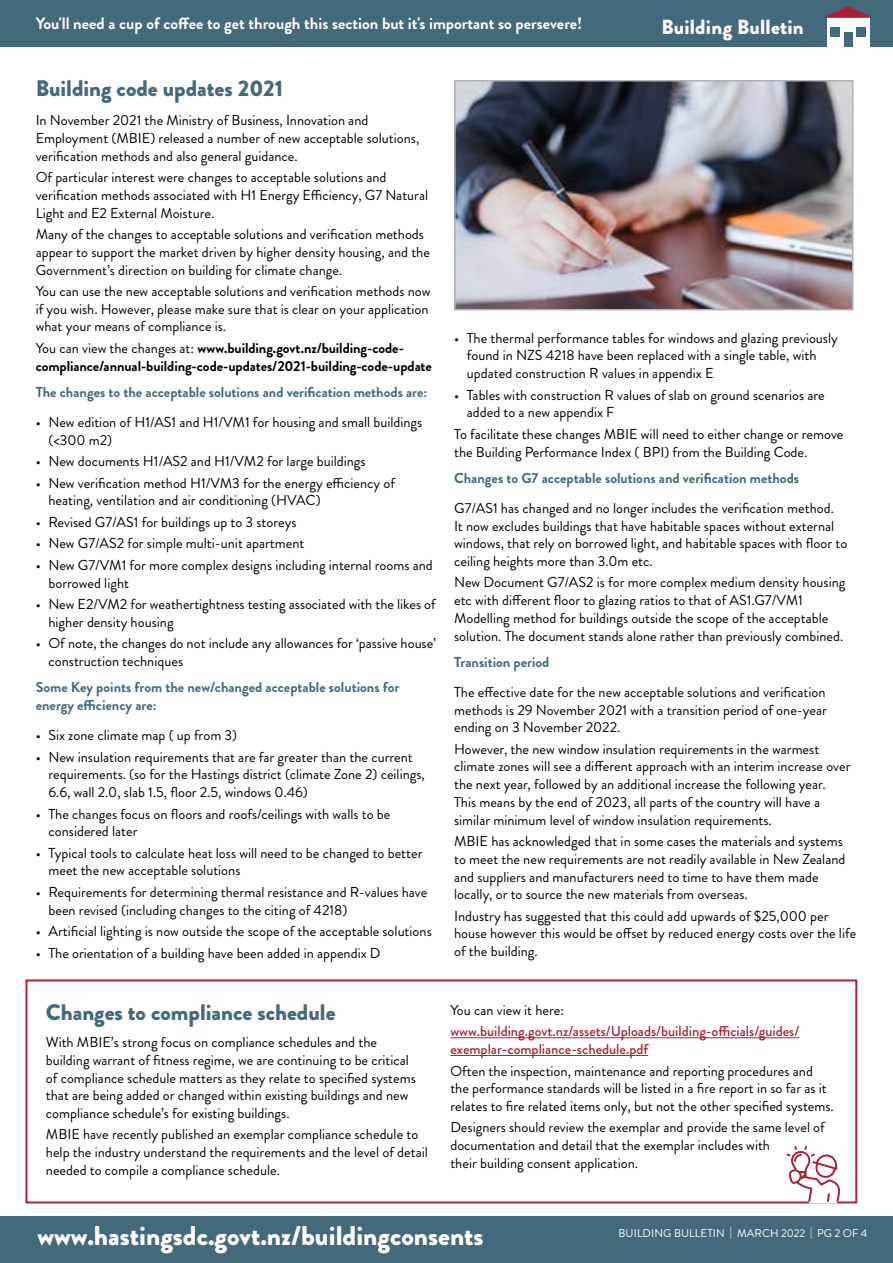
<style>
.page{position:relative;width:893px;height:1263px;background:#fff}
.page>*{position:absolute;margin:0;border:0;box-sizing:border-box;transform-origin:0 0}
.t1{font:900 27px "Brandon Grotesque";color:#fff}
.t2{font:900 22.5px "Brandon Grotesque";color:#43697d}
.t3{font:900 20.4px "Brandon Grotesque";letter-spacing:.01em;color:#fff}
.t4{font:700 16.5px "Brandon Grotesque";color:#fff}
.t5{font:14.4px/17.7px "Brandon Grotesque";color:#000}
.t6{font:700 14.4px/17.7px "Brandon Grotesque";color:#43697d}
.t7{font:700 14.4px/17.7px "Brandon Grotesque";letter-spacing:-.005em;color:#000}
.t8{font:500 14.4px/17.7px "Brandon Grotesque";color:#ad1f31}
.t9{font:11.25px "Brandon Grotesque";letter-spacing:.01em;color:#fff}
.s1{font-weight:400}
</style>
<div class="page">
<div style="left:0;top:1216px;width:893px;height:47px;background:#43697d"></div>
<div style="left:0;top:0;width:893px;height:47px;background:#43697d"></div>
<div style="left:827px;top:17px;width:42px;height:30px;background:#fff"></div>
<svg style="left:822px;top:6px;width:52px;height:12px"></svg>
<div style="left:844px;top:32px;width:8px;height:15px;background:#43697d"></div>
<div style="left:830px;top:27px;width:10px;height:10px;background:#43697d"></div>
<div style="left:856px;top:27px;width:9px;height:10px;background:#43697d"></div>
<img style="left:457px;top:83px;width:393px;height:224px">
<div style="left:454px;top:80px;width:399px;height:230px;border:2px solid #afb1b4"></div>
<div style="left:26px;top:979px;width:831px;height:224px;border:2px solid #ad1f31"></div>
<hr style="left:450px;top:1037px;width:349px;height:1px;background:#ad1f31">
<hr style="left:450px;top:1055px;width:198px;height:1px;background:#ad1f31">
<svg style="left:785px;top:1146px;width:56px;height:57px"></svg>
<p class="t4" style="left:36px;top:11px;width:548px">You'll need a cup of coffee to get through this section but it's important so persevere!</p>
<h2 class="t2" style="left:36px;top:72px;width:249px">Building code updates 2021</h2>
<h3 class="t3" style="left:661px;top:12px;width:144px">Building Bulletin</h3>
<p class="t5" style="left:36px;top:112px;width:385px">In November 2021 the Ministry of Business, Innovation and<br>Employment (MBIE) released a number of new acceptable solutions, verification methods and also general guidance.</p>
<p class="t5" style="left:36px;top:169px;width:394px">Of particular interest were changes to acceptable solutions and verification methods associated with H1 Energy Efficiency, G7 Natural<br>Light and E2 External Moisture.</p>
<p class="t5" style="left:36px;top:225px;width:396px">Many of the changes to acceptable solutions and verification methods appear to support the market driven by higher density housing, and the<br>Government’s direction on building for climate change.</p>
<p class="t5" style="left:36px;top:282px;width:396px">You can use the new acceptable solutions and verification methods now if you wish. However, please make sure that is clear on your application what your means of compliance is.</p>
<p class="t7" style="left:36px;top:339px;width:398px"><span class="s1">You can view the changes at:</span> www.building.govt.nz/building-code&shy;compliance/annual-building-code-updates/2021-building-code-update</p>
<p class="t6" style="left:36px;top:383px;width:393px">The changes to the acceptable solutions and verification methods are:</p>
<p class="t5" style="left:48px;top:413px;width:375px;text-indent:-13px">• New edition of H1/AS1 and H1/VM1 for housing and small buildings (&lt;300 m2)</p>
<p class="t5" style="left:36px;top:452px;width:331px">• New documents H1/AS2 and H1/VM2 for large buildings</p>
<p class="t5" style="left:48px;top:474px;width:348px;text-indent:-13px">• New verification method H1/VM3 for the energy efficiency of heating, ventilation and air conditioning (HVAC)</p>
<p class="t5" style="left:36px;top:513px;width:262px">• Revised G7/AS1 for buildings up to 3 storeys</p>
<p class="t5" style="left:36px;top:535px;width:270px">• New G7/AS2 for simple multi-unit apartment</p>
<p class="t5" style="left:48px;top:556px;width:386px;text-indent:-13px">• New G7/VM1 for more complex designs including internal rooms and borrowed light</p>
<p class="t5" style="left:48px;top:596px;width:389px;text-indent:-13px">• New E2/VM2 for weathertightness testing associated with the likes of higher density housing</p>
<p class="t5" style="left:48px;top:635px;width:389px;text-indent:-13px">• Of note, the changes do not include any allowances for ‘passive house’ construction techniques</p>
<p class="t6" style="left:36px;top:679px;width:365px">Some Key points from the new/changed acceptable solutions for energy efficiency are:</p>
<p class="t5" style="left:36px;top:726px;width:203px">• Six zone climate map ( up from 3)</p>
<p class="t5" style="left:48px;top:748px;width:378px;text-indent:-13px">• New insulation requirements that are far greater than the current requirements. (so for the Hastings district (climate Zone 2) ceilings,<br>6.6, wall 2.0, slab 1.5, floor 2.5, windows 0.46)</p>
<p class="t5" style="left:48px;top:805px;width:343px;text-indent:-13px">• The changes focus on floors and roofs/ceilings with walls to be considered later</p>
<p class="t5" style="left:48px;top:844px;width:375px;text-indent:-13px">• Typical tools to calculate heat loss will need to be changed to better meet the new acceptable solutions</p>
<p class="t5" style="left:48px;top:883px;width:380px;text-indent:-13px">• Requirements for determining thermal resistance and R-values have been revised (including changes to the citing of 4218)</p>
<p class="t5" style="left:36px;top:923px;width:398px">• Artificial lighting is now outside the scope of the acceptable solutions</p>
<p class="t5" style="left:36px;top:944px;width:346px">• The orientation of a building have been added in appendix D</p>
<p class="t5" style="left:467px;top:329px;width:372px;text-indent:-13px">• The thermal performance tables for windows and glazing previously found in NZS 4218 have been replaced with a single table, with updated construction R values in appendix E</p>
<p class="t5" style="left:467px;top:386px;width:359px;text-indent:-13px">• Tables with construction R values of slab on ground scenarios are added to a new appendix F</p>
<p class="t5" style="left:454px;top:425px;width:391px">To facilitate these changes MBIE will need to either change or remove the Building Performance Index ( BPI) from the Building Code.</p>
<p class="t6" style="left:454px;top:469px;width:346px">Changes to G7 acceptable solutions and verification methods</p>
<p class="t5" style="left:454px;top:499px;width:395px">G7/AS1 has changed and no longer includes the verification method.<br>It now excludes buildings that have habitable spaces without external windows, that rely on borrowed light, and habitable spaces with floor to ceiling heights more than 3.0m etc.</p>
<p class="t5" style="left:454px;top:574px;width:393px">New Document G7/AS2 is for more complex medium density housing etc with different floor to glazing ratios to that of AS1.G7/VM1<br>Modelling method for buildings outside the scope of the acceptable solution. The document stands alone rather than previously combined.</p>
<p class="t6" style="left:454px;top:653px;width:97px">Transition period</p>
<p class="t5" style="left:454px;top:683px;width:374px;text-align:justify">The effective date for the new acceptable solutions and verification methods is 29 November 2021 with a transition period of one-year ending on 3 November 2022.</p>
<p class="t5" style="left:454px;top:740px;width:398px">However, the new window insulation requirements in the warmest climate zones will see a different approach with an interim increase over the next year, followed by an additional increase the following year.<br>This means by the end of 2023, all parts of the country will have a similar minimum level of window insulation requirements.</p>
<p class="t5" style="left:454px;top:832px;width:393px">MBIE has acknowledged that in some cases the materials and systems to meet the new requirements are not readily available in New Zealand and suppliers and manufacturers need to time to have them made locally, or to source the new materials from overseas.</p>
<p class="t5" style="left:454px;top:907px;width:404px">Industry has suggested that this could add upwards of $25,000 per house however this would be offset by reduced energy costs over the life of the building.</p>
<h2 class="t2" style="left:46px;top:997px;width:291px">Changes to compliance schedule</h2>
<p class="t5" style="left:46px;top:1033px;width:371px">With MBIE’s strong focus on compliance schedules and the building warrant of fitness regime, we are continuing to be critical of compliance schedule matters as they relate to specified systems that are being added or changed within existing buildings and new compliance schedule’s for existing buildings.</p>
<p class="t5" style="left:46px;top:1126px;width:383px">MBIE have recently published an exemplar compliance schedule to help the industry understand the requirements and the level of detail needed to compile a compliance schedule.</p>
<p class="t5" style="left:450px;top:1001px;width:115px">You can view it here:</p>
<p class="t8" style="left:450px;top:1023px;width:350px">www.building.govt.nz/assets/Uploads/building-officials/guides/ exemplar-compliance-schedule.pdf</p>
<p class="t5" style="left:450px;top:1062px;width:385px">Often the inspection, maintenance and reporting procedures and the performance standards will be listed in a fire report in so far as it relates to fire related items only, but not the other specified systems.</p>
<p class="t5" style="left:450px;top:1119px;width:376px">Designers should review the exemplar and provide the same level of documentation and detail that the exemplar includes with<br>their building consent application.</p>
<h1 class="t1" style="left:38px;top:1216px;width:447px">www.hastingsdc.govt.nz/buildingconsents</h1>
<p class="t9" style="left:618px;top:1226px;width:251px">BUILDING BULLETIN | MARCH 2022 | PG 2 OF 4</p>
</div>
